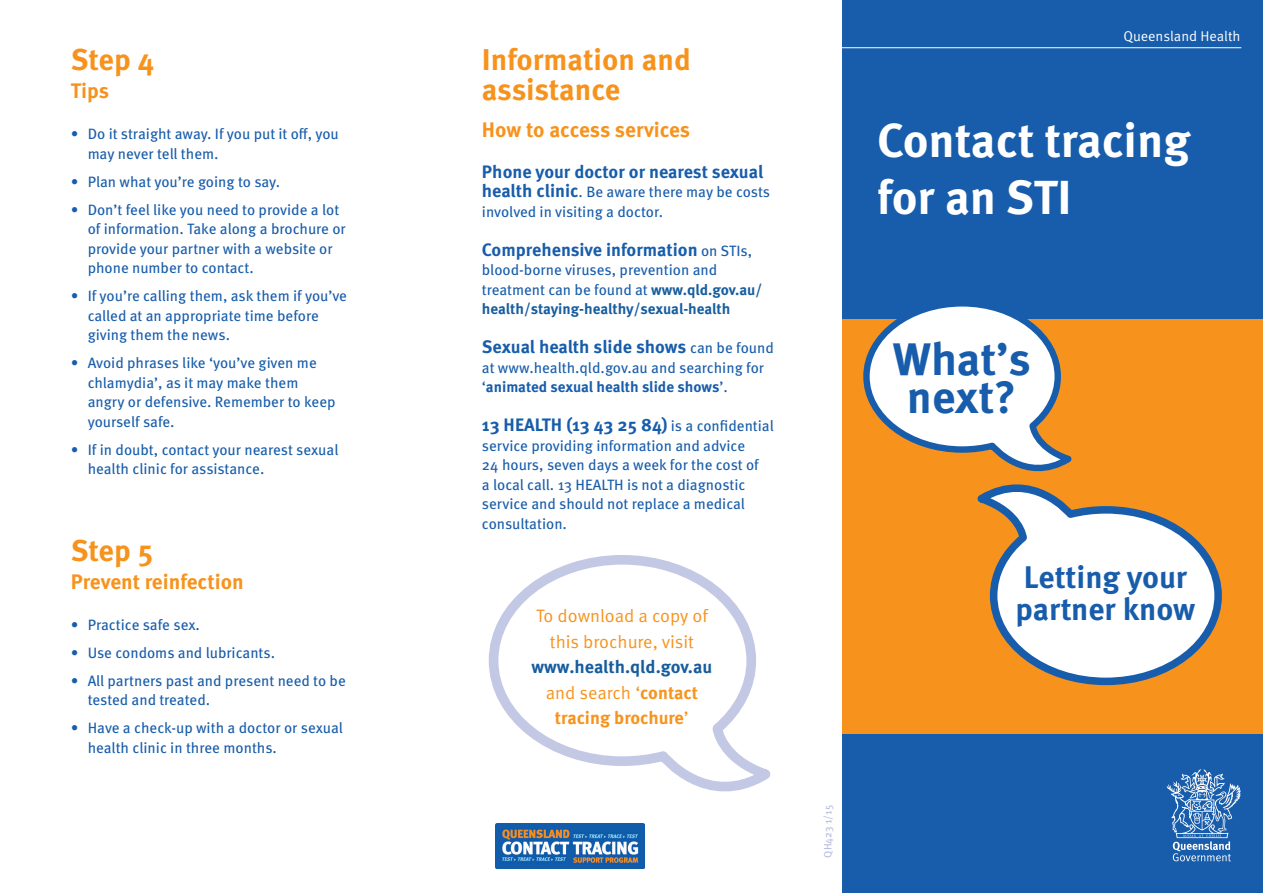
<style>
.page{position:relative;width:1263px;height:893px;background:#fff}
.page>*{position:absolute;margin:0;border:0;box-sizing:border-box;transform-origin:0 0}
.t1{font:700 47.7px/57.2px "Meta OT";color:#fff}
.t2{font:700 45.45px "Meta OT";color:#185dab}
.t3{font:700 31.2px/31.2px "Meta OT";color:#185dab}
.SexHealth_Step_Headi{font:700 30px/30px "Meta OT";color:#f7931d}
.SexHealth_-_Heading{font:700 21px "Meta OT";color:#f7931d}
.SexHealth_body_copy{font:700 18px "Meta OT";color:#185dab}
.SexHealth_body_copy-2{font:18px/25.5px "Meta OT Norm";letter-spacing:-.005em;color:#f7931d;text-align:center}
.SexHealth_body_copy-3{font:700 18px/25.5px "Meta OT";letter-spacing:-.005em;color:#f7931d;text-align:center}
.SexHealth_body_copy-4{font:700 18px "Meta OT";color:#175d9e}
.SexHealth_bullet_1{font:15px/19.5px "Meta OT";color:#185dab}
.SexHealth_body_copy-5{font:15px/19.5px "Meta OT";color:#185dab}
.t4{font:14.1px "Meta OT Norm";color:#fff}
.SexHealth_bullet_1-2{font:10.5px "Meta OT";color:#b4bcde}
.s1{font-weight:700;font-size:18px}
.s2{font-weight:400;font-size:15px}
.s3{font-weight:700;color:#175d9e}
.s4{font-weight:700}
.s5{font-family:"Meta OT Norm";font-weight:400}
</style>
<div class="page">
<svg style="left:488px;top:555px;width:283px;height:237px"></svg>
<div style="left:842px;top:247px;width:421px;height:501px;background:#f7931d"></div>
<div style="left:842px;top:735px;width:421px;height:158px;background:#185dab"></div>
<div style="left:842px;top:0;width:421px;height:319px;background:#185dab"></div>
<img style="left:495px;top:823px;width:149px;height:45px">
<svg style="left:977px;top:485px;width:245px;height:201px;fill:#fff"></svg>
<svg style="left:863px;top:306px;width:209px;height:179px"></svg>
<hr style="left:842px;top:47px;width:399px;height:1px;background:#fff">
<svg style="left:1167px;top:769px;width:74px;height:92px"></svg>
<p class="SexHealth_Step_Headi" style="left:71px;top:45px;width:85px">Step 4</p>
<p class="SexHealth_-_Heading" style="left:71px;top:78px;width:40px">Tips</p>
<p class="SexHealth_bullet_1" style="left:88px;top:124px;width:253px;text-indent:-17px">• Do it straight away. If you put it off, you may never tell them.</p>
<p class="SexHealth_bullet_1" style="left:71px;top:172px;width:211px">• Plan what you’re going to say.</p>
<p class="SexHealth_bullet_1" style="left:88px;top:200px;width:260px;text-indent:-17px">• Don’t feel like you need to provide a lot of information. Take along a brochure or provide your partner with a website or phone number to contact.</p>
<p class="SexHealth_bullet_1" style="left:88px;top:286px;width:261px;text-indent:-17px">• If you’re calling them, ask them if you’ve called at an appropriate time before giving them the news.</p>
<p class="SexHealth_bullet_1" style="left:88px;top:353px;width:249px;text-indent:-17px">• Avoid phrases like ‘you’ve given me chlamydia’, as it may make them angry or defensive. Remember to keep yourself safe.</p>
<p class="SexHealth_bullet_1" style="left:88px;top:440px;width:252px;text-indent:-17px">• If in doubt, contact your nearest sexual health clinic for assistance.</p>
<p class="SexHealth_Step_Headi" style="left:71px;top:536px;width:84px">Step 5</p>
<p class="SexHealth_-_Heading" style="left:71px;top:568px;width:175px">Prevent reinfection</p>
<p class="SexHealth_bullet_1" style="left:71px;top:615px;width:131px">• Practice safe sex.</p>
<p class="SexHealth_bullet_1" style="left:71px;top:643px;width:206px">• Use condoms and lubricants.</p>
<p class="SexHealth_bullet_1" style="left:88px;top:671px;width:260px;text-indent:-17px">• All partners past and present need to be tested and treated.</p>
<p class="SexHealth_bullet_1" style="left:88px;top:718px;width:257px;text-indent:-17px">• Have a check-up with a doctor or sexual health clinic in three months.</p>
<p class="SexHealth_Step_Headi" style="left:482px;top:45px;width:210px">Information and assistance</p>
<p class="SexHealth_-_Heading" style="left:482px;top:116px;width:210px">How to access services</p>
<p class="SexHealth_body_copy" style="left:482px;top:160px;width:283px">Phone your doctor or nearest sexual</p>
<p class="SexHealth_body_copy-5" style="left:482px;top:182px;width:290px"><span class="s1">health clinic</span>. Be aware there may be costs involved in visiting a doctor.</p>
<p class="SexHealth_body_copy" style="left:482px;top:238px;width:272px">Comprehensive information <span class="s2">on STIs,</span></p>
<p class="SexHealth_body_copy-5" style="left:482px;top:260px;width:282px">blood-borne viruses, prevention and treatment can be found at <span class="s3">www.qld.gov.au/ health/staying-healthy/sexual-health</span></p>
<p class="SexHealth_body_copy" style="left:482px;top:336px;width:293px">Sexual health slide shows <span class="s2">can be found</span></p>
<p class="SexHealth_body_copy-5" style="left:482px;top:358px;width:284px">at www.health.qld.gov.au and searching for ‘<span class="s4">animated sexual health slide shows</span>’.</p>
<p class="SexHealth_body_copy" style="left:482px;top:414px;width:293px">13 HEALTH (13 43 25 84) <span class="s2">is a confidential</span></p>
<p class="SexHealth_body_copy-5" style="left:482px;top:436px;width:278px">service providing information and advice 24 hours, seven days a week for the cost of a local call. 13 HEALTH is not a diagnostic service and should not replace a medical consultation.</p>
<p class="SexHealth_body_copy-2" style="left:536px;top:604px;width:173px">To download a copy of this brochure, visit</p>
<p class="SexHealth_body_copy-4" style="left:531px;top:656px;width:182px">www.health.qld.gov.au</p>
<p class="SexHealth_body_copy-3" style="left:546px;top:680px;width:154px"><span class="s5">and search ‘</span>contact tracing brochure<span class="s5">’</span></p>
<p class="t4" style="left:1123px;top:28px;width:119px">Queensland Health</p>
<p class="t1" style="left:877px;top:113px;width:314px">Contact tracing for an STI</p>
<p class="t2" style="left:893px;top:330px;width:139px">What’s</p>
<p class="t2" style="left:907px;top:368px;width:111px">next?</p>
<p class="t3" style="left:1015px;top:562px;width:181px">Letting your partner know</p>
<p class="SexHealth_bullet_1-2" style="left:821px;top:858px;width:54px;rotate:-90deg">QH423 1/15</p>
</div>
